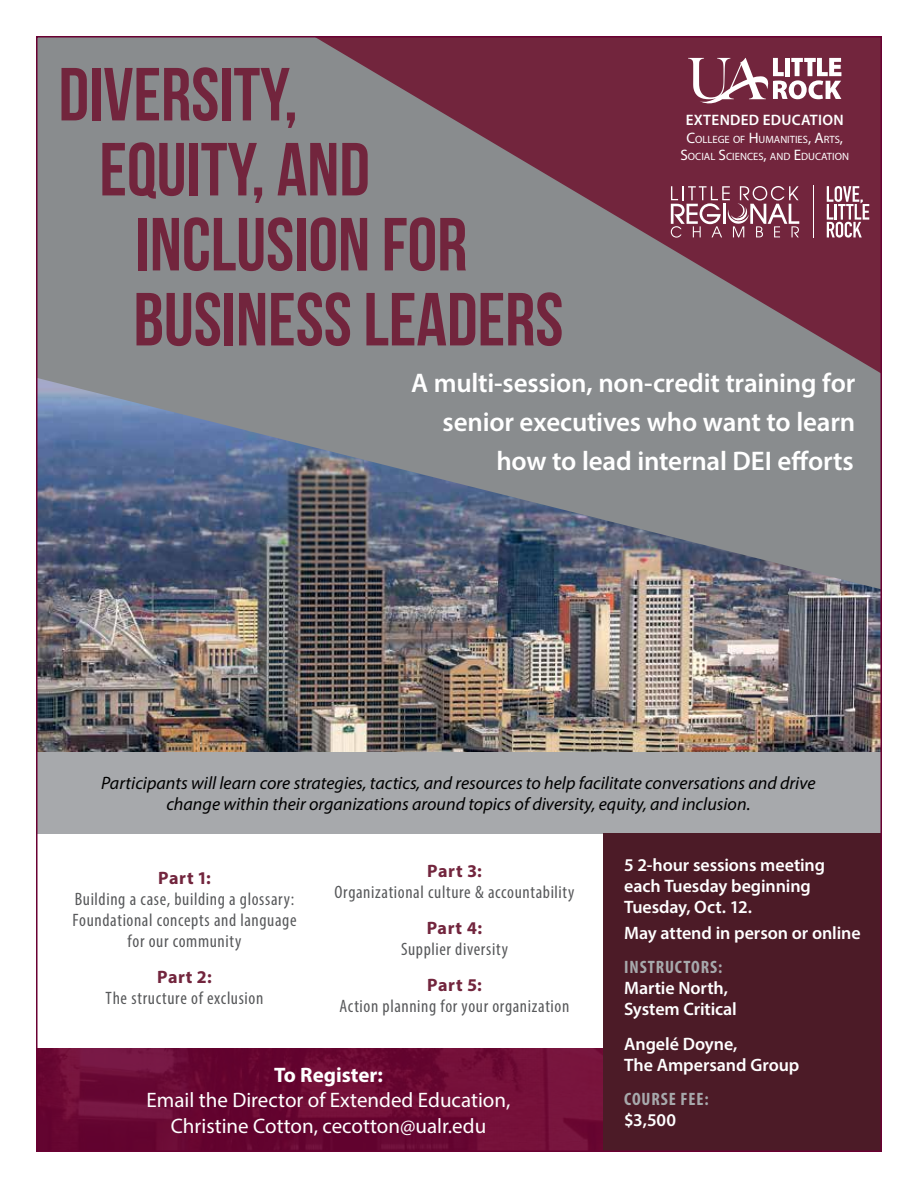
<style>
.page{position:relative;width:918px;height:1188px;background:#fff}
.page>*{position:absolute;margin:0;border:0;box-sizing:border-box;transform-origin:0 0}
.t1{font:75px "Bebas Neue";color:#72253d}
.t2{font:600 27px/39px "Myriad Pro";letter-spacing:-.01em;color:#fff;text-align:right}
.t3{font:21px/25.2px "Myriad Pro";color:#fff;text-align:center}
.t4{font:700 21px "Myriad Pro";color:#fff}
.t5{font:condensed 18px/21px "Myriad Pro";letter-spacing:.035em;color:#58595b;text-align:center}
.t6{font:italic 18px/21px "Myriad Pro";color:#000;text-align:center}
.t7{font:600 18px/21px "Myriad Pro";letter-spacing:-.005em;color:#fff}
.t8{font:700 18px "Myriad Pro";letter-spacing:.035em;color:#72253d}
.t9{font:700 condensed 18px "Myriad Pro";letter-spacing:.05em;color:#a7a9ac}
.t10{font:600 15.15px "Myriad Pro";letter-spacing:.02em;color:#fff}
.t11{font:10.65px/17.2px "Myriad Pro";color:#fff;text-align:center}
.s1{font-size:15.15px}
</style>
<div class="page">
<img style="left:39px;top:39px;width:840px;height:1110px">
<svg style="left:671px;top:186px;width:128px;height:52px;background:#93586a"></svg>
<svg style="left:827px;top:186px;width:42px;height:52px"></svg>
<hr style="left:813px;top:186px;width:1px;height:52px;background:#fff">
<h1 class="t1" style="left:59px;top:53px;width:241px">DIVERSITY,</h1>
<h1 class="t1" style="left:99px;top:128px;width:272px">EQUITY, AND</h1>
<h1 class="t1" style="left:136px;top:203px;width:333px">INCLUSION FOR</h1>
<h1 class="t1" style="left:134px;top:278px;width:431px">BUSINESS LEADERS</h1>
<p class="t10" style="left:686px;top:111px;width:159px">EXTENDED EDUCATION</p>
<p class="t11" style="left:680px;top:130px;width:170px"><span class="s1">C</span>OLLEGE OF <span class="s1">H</span>UMANITIES<span class="s1">, A</span>RTS<span class="s1">,<br>S</span>OCIAL <span class="s1">S</span>CIENCES<span class="s1">,</span> AND <span class="s1">E</span>DUCATION</p>
<h2 class="t2" style="left:411px;top:362px;width:446px">A multi-session, non-credit training for senior executives who want to learn how to lead internal DEI efforts</h2>
<p class="t6" style="left:101px;top:772px;width:716px">Participants will learn core strategies, tactics, and resources to help facilitate conversations and drive change within their organizations around topics of diversity, equity, and inclusion.</p>
<p class="t8" style="left:158px;top:867px;width:54px">Part 1:</p>
<p class="t5" style="left:72px;top:889px;width:226px">Building a case, building a glossary:<br>Foundational concepts and language for our community</p>
<p class="t8" style="left:157px;top:966px;width:56px">Part 2:</p>
<p class="t5" style="left:106px;top:988px;width:159px">The structure of exclusion</p>
<p class="t8" style="left:427px;top:859px;width:56px">Part 3:</p>
<p class="t5" style="left:335px;top:881px;width:241px">Organizational culture &amp; accountability</p>
<p class="t8" style="left:427px;top:916px;width:57px">Part 4:</p>
<p class="t5" style="left:401px;top:938px;width:108px">Supplier diversity</p>
<p class="t8" style="left:427px;top:973px;width:56px">Part 5:</p>
<p class="t5" style="left:340px;top:995px;width:231px">Action planning for your organization</p>
<p class="t4" style="left:274px;top:1061px;width:110px">To Register:</p>
<p class="t3" style="left:147px;top:1087px;width:365px">Email the Director of Extended Education,<br>Christine Cotton, cecotton@ualr.edu</p>
<p class="t7" style="left:624px;top:854px;width:202px">5 2-hour sessions meeting each Tuesday beginning<br>Tuesday, Oct. 12.</p>
<p class="t7" style="left:624px;top:922px;width:238px">May attend in person or online</p>
<p class="t9" style="left:624px;top:956px;width:100px">INSTRUCTORS:</p>
<p class="t7" style="left:624px;top:977px;width:114px">Martie North,<br>System Critical</p>
<p class="t7" style="left:624px;top:1033px;width:177px">Angelé Doyne,<br>The Ampersand Group</p>
<p class="t9" style="left:624px;top:1088px;width:86px">COURSE FEE:</p>
<p class="t7" style="left:624px;top:1109px;width:53px">$3,500</p>
</div>
